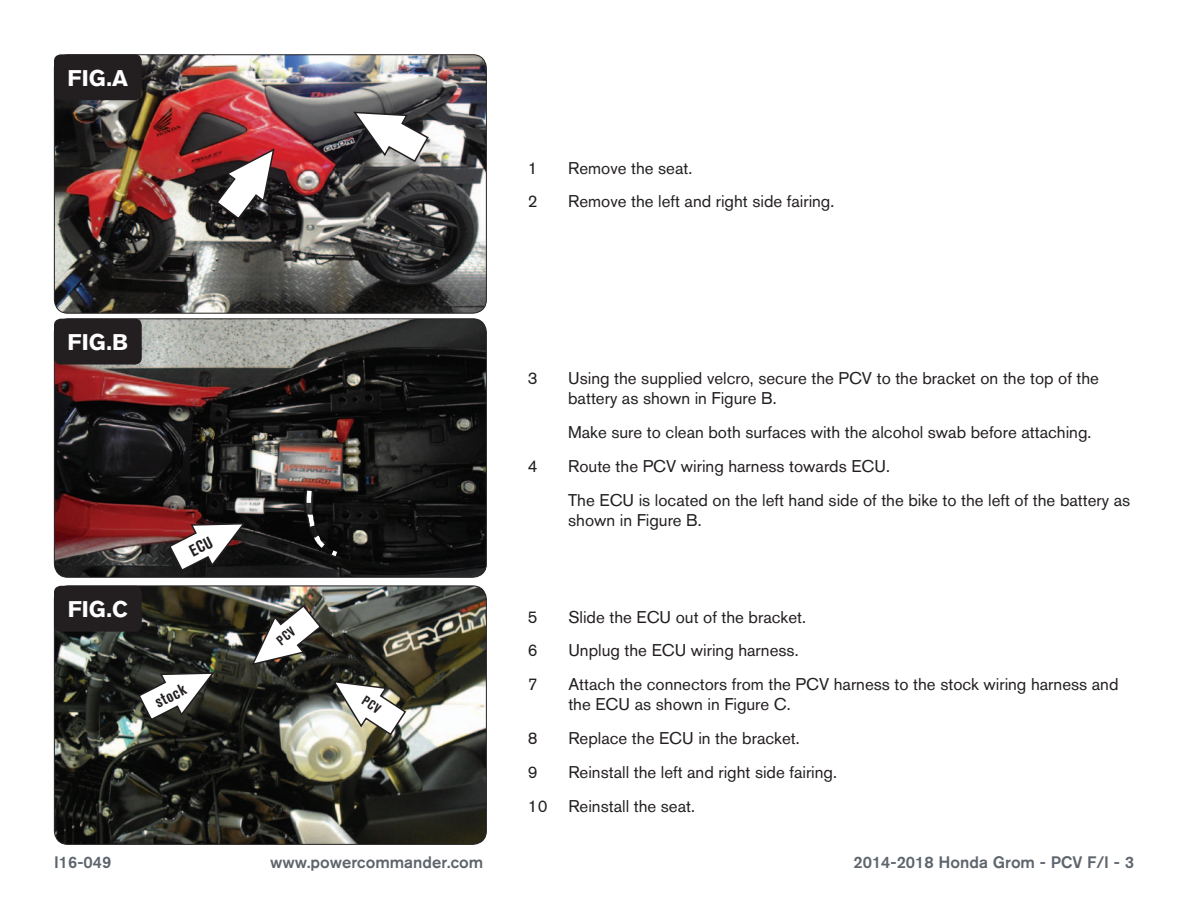
<style>
.page{position:relative;width:1188px;height:918px;background:#fff}
.page>*{position:absolute;margin:0;border:0;box-sizing:border-box;transform-origin:0 0}
.t1{font:700 22.5px "Akzidenz Grotesk BQ";color:#fff}
.Indent{font:16.8px/20.2px "Akzidenz Grotesk BQ";color:#231f20}
.t2{font:500 16.5px "Akzidenz Grotesk BQ";color:#5e656c}
.Callouts{font:700 condensed 16.5px "Akzidenz Grotesk BQ";color:#231f20}
</style>
<div class="page">
<img style="left:54px;top:319px;width:431px;height:258px">
<div style="left:54px;top:318px;width:433px;height:260px;border:1px solid #231f20;border-radius:14px"></div>
<img style="left:54px;top:55px;width:431px;height:257px">
<div style="left:54px;top:54px;width:433px;height:260px;border:1px solid #231f20;border-radius:14px"></div>
<div style="left:54px;top:54px;width:88px;height:46px;background:#231f20;border-radius:7px"></div>
<div style="left:54px;top:319px;width:88px;height:46px;background:#231f20;border-radius:7px"></div>
<svg style="left:215px;top:147px;width:61px;height:74px"></svg>
<svg style="left:352px;top:111px;width:78px;height:52px"></svg>
<img style="left:54px;top:586px;width:432px;height:258px">
<div style="left:54px;top:586px;width:433px;height:259px;border:1px solid #231f20;border-radius:14px"></div>
<div style="left:54px;top:586px;width:88px;height:46px;background:#231f20;border-radius:7px"></div>
<svg style="left:137px;top:672px;width:79px;height:50px"></svg>
<svg style="left:304px;top:486px;width:38px;height:74px;background:#211f1f"></svg>
<img style="left:331px;top:680px;width:76px;height:56px">
<svg style="left:250px;top:604px;width:72px;height:62px"></svg>
<svg style="left:168px;top:522px;width:79px;height:50px"></svg>
<p class="t1" style="left:68px;top:65px;width:62px">FIG.A</p>
<p class="t1" style="left:68px;top:329px;width:62px">FIG.B</p>
<p class="t1" style="left:68px;top:596px;width:62px">FIG.C</p>
<p class="Callouts" style="left:151px;top:695px;width:34px;rotate:-27deg">stock</p>
<p class="Indent" style="left:528px;top:157px;width:11px">1</p>
<p class="Indent" style="left:568px;top:157px;width:126px">Remove the seat.</p>
<p class="Indent" style="left:528px;top:191px;width:11px">2</p>
<p class="Indent" style="left:568px;top:191px;width:268px">Remove the left and right side fairing.</p>
<p class="Indent" style="left:528px;top:368px;width:11px">3</p>
<p class="Indent" style="left:568px;top:368px;width:532px">Using the supplied velcro, secure the PCV to the bracket on the top of the battery as shown in Figure B.</p>
<p class="Indent" style="left:568px;top:422px;width:525px">Make sure to clean both surfaces with the alcohol swab before attaching.</p>
<p class="Indent" style="left:528px;top:456px;width:11px">4</p>
<p class="Indent" style="left:568px;top:456px;width:323px">Route the PCV wiring harness towards ECU.</p>
<p class="Indent" style="left:568px;top:489px;width:564px">The ECU is located on the left hand side of the bike to the left of the battery as shown in Figure B.</p>
<p class="Indent" style="left:528px;top:606px;width:11px">5</p>
<p class="Indent" style="left:568px;top:606px;width:239px">Slide the ECU out of the bracket.</p>
<p class="Indent" style="left:528px;top:640px;width:11px">6</p>
<p class="Indent" style="left:568px;top:640px;width:232px">Unplug the ECU wiring harness.</p>
<p class="Indent" style="left:528px;top:674px;width:11px">7</p>
<p class="Indent" style="left:568px;top:674px;width:552px">Attach the connectors from the PCV harness to the stock wiring harness and the ECU as shown in Figure C.</p>
<p class="Indent" style="left:528px;top:728px;width:11px">8</p>
<p class="Indent" style="left:568px;top:728px;width:233px">Replace the ECU in the bracket.</p>
<p class="Indent" style="left:528px;top:762px;width:11px">9</p>
<p class="Indent" style="left:568px;top:762px;width:270px">Reinstall the left and right side fairing.</p>
<p class="Indent" style="left:528px;top:795px;width:169px">10 Reinstall the seat.</p>
<p class="t2" style="left:54px;top:852px;width:59px">I16-049</p>
<p class="t2" style="left:270px;top:852px;width:215px">www.powercommander.com</p>
<p class="t2" style="left:853px;top:852px;width:282px">2014-2018 Honda Grom - PCV F/I - 3</p>
</div>
